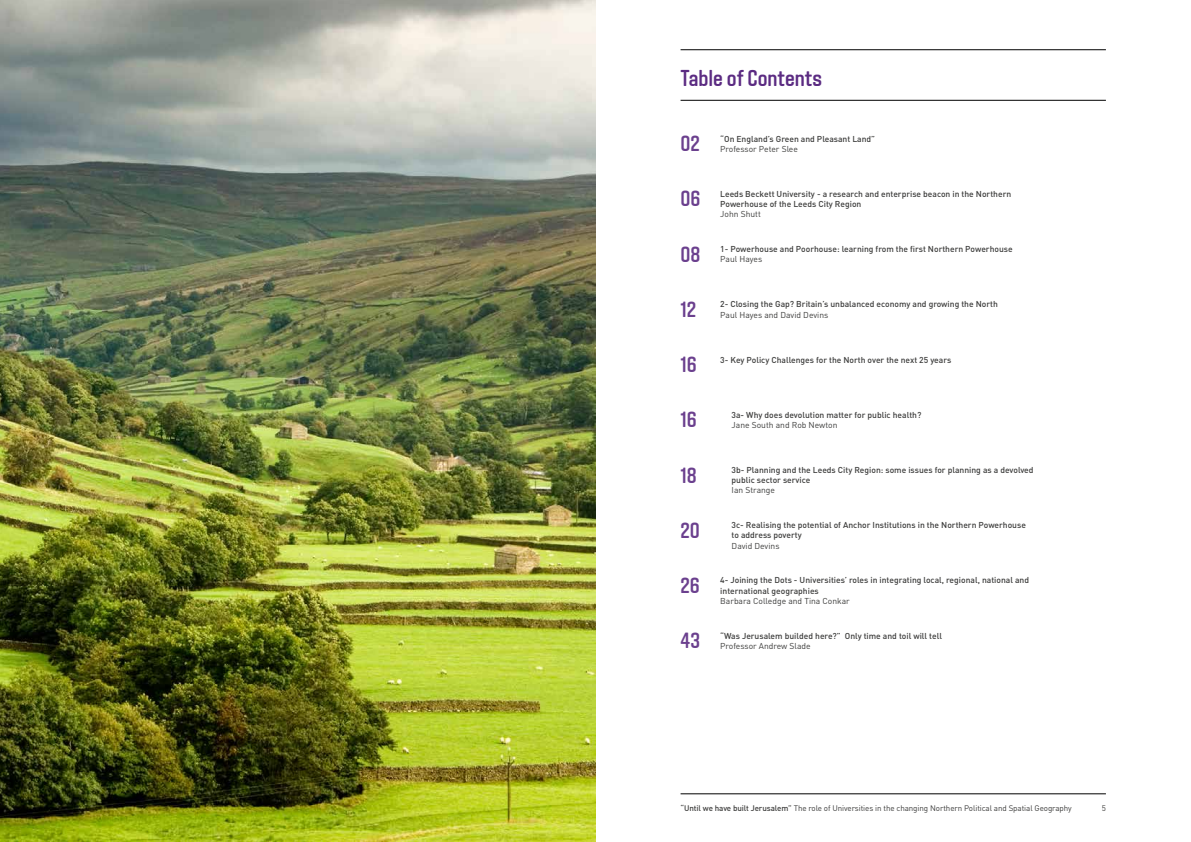
<style>
.page{position:relative;width:1191px;height:842px;background:#fff}
.page>*{position:absolute;margin:0;border:0;box-sizing:border-box;transform-origin:0 0}
.t1{font:500 23px "Aveny TLBU";color:#5b2b82}
.t2{font:500 22px "Aveny TLBU";color:#6b408e}
.t3{font:500 8.5px/10.2px "DIN";color:#3c3c3b}
.t4{font:8.5px "DIN";color:#3c3c3b}
.t5{font:8px "DIN";letter-spacing:-.01em;color:#3c3c3b}
.s1{font-weight:500}
</style>
<div class="page">
<hr style="left:680px;top:794px;width:426px;height:1px;background:#000">
<img style="left:0;top:0;width:595px;height:842px">
<hr style="left:680px;top:50px;width:426px;height:1px;background:#000">
<hr style="left:680px;top:100px;width:426px;height:1px;background:#000">
<h1 class="t1" style="left:680px;top:65px;width:143px">Table of Contents</h1>
<h2 class="t2" style="left:680px;top:131px;width:21px">02</h2>
<h2 class="t2" style="left:680px;top:186px;width:21px">06</h2>
<h2 class="t2" style="left:680px;top:242px;width:22px">08</h2>
<h2 class="t2" style="left:680px;top:297px;width:17px">12</h2>
<h2 class="t2" style="left:680px;top:352px;width:18px">16</h2>
<h2 class="t2" style="left:680px;top:407px;width:18px">16</h2>
<h2 class="t2" style="left:680px;top:462px;width:18px">18</h2>
<h2 class="t2" style="left:680px;top:518px;width:21px">20</h2>
<h2 class="t2" style="left:680px;top:573px;width:21px">26</h2>
<h2 class="t2" style="left:680px;top:628px;width:21px">43</h2>
<p class="t3" style="left:720px;top:133px;width:156px">“On England’s Green and Pleasant Land”</p>
<p class="t4" style="left:720px;top:143px;width:79px">Professor Peter Slee</p>
<p class="t3" style="left:720px;top:188px;width:292px">Leeds Beckett University - a research and enterprise beacon in the Northern<br>Powerhouse of the Leeds City Region</p>
<p class="t4" style="left:720px;top:209px;width:42px">John Shutt</p>
<p class="t3" style="left:720px;top:244px;width:294px">1- Powerhouse and Poorhouse: learning from the first Northern Powerhouse</p>
<p class="t4" style="left:720px;top:254px;width:43px">Paul Hayes</p>
<p class="t3" style="left:720px;top:299px;width:279px">2- Closing the Gap? Britain’s unbalanced economy and growing the North</p>
<p class="t4" style="left:720px;top:309px;width:110px">Paul Hayes and David Devins</p>
<p class="t3" style="left:720px;top:354px;width:232px">3- Key Policy Challenges for the North over the next 25 years</p>
<p class="t3" style="left:731px;top:409px;width:191px">3a- Why does devolution matter for public health?</p>
<p class="t4" style="left:731px;top:420px;width:107px">Jane South and Rob Newton</p>
<p class="t3" style="left:731px;top:465px;width:303px">3b- Planning and the Leeds City Region: some issues for planning as a devolved public sector service</p>
<p class="t4" style="left:731px;top:485px;width:45px">Ian Strange</p>
<p class="t3" style="left:731px;top:520px;width:296px">3c- Realising the potential of Anchor Institutions in the Northern Powerhouse to address poverty</p>
<p class="t4" style="left:731px;top:540px;width:49px">David Devins</p>
<p class="t3" style="left:720px;top:575px;width:310px">4- Joining the Dots - Universities’ roles in integrating local, regional, national and international geographies</p>
<p class="t4" style="left:720px;top:595px;width:131px">Barbara Colledge and Tina Conkar</p>
<p class="t3" style="left:720px;top:630px;width:223px">“Was Jerusalem builded here?” Only time and toil will tell</p>
<p class="t4" style="left:720px;top:640px;width:92px">Professor Andrew Slade</p>
<p class="t5" style="left:680px;top:803px;width:393px"><span class="s1">“Until we have built Jerusalem”</span> The role of Universities in the changing Northern Political and Spatial Geography</p>
<p class="t5" style="left:1101px;top:803px;width:6px">5</p>
</div>
